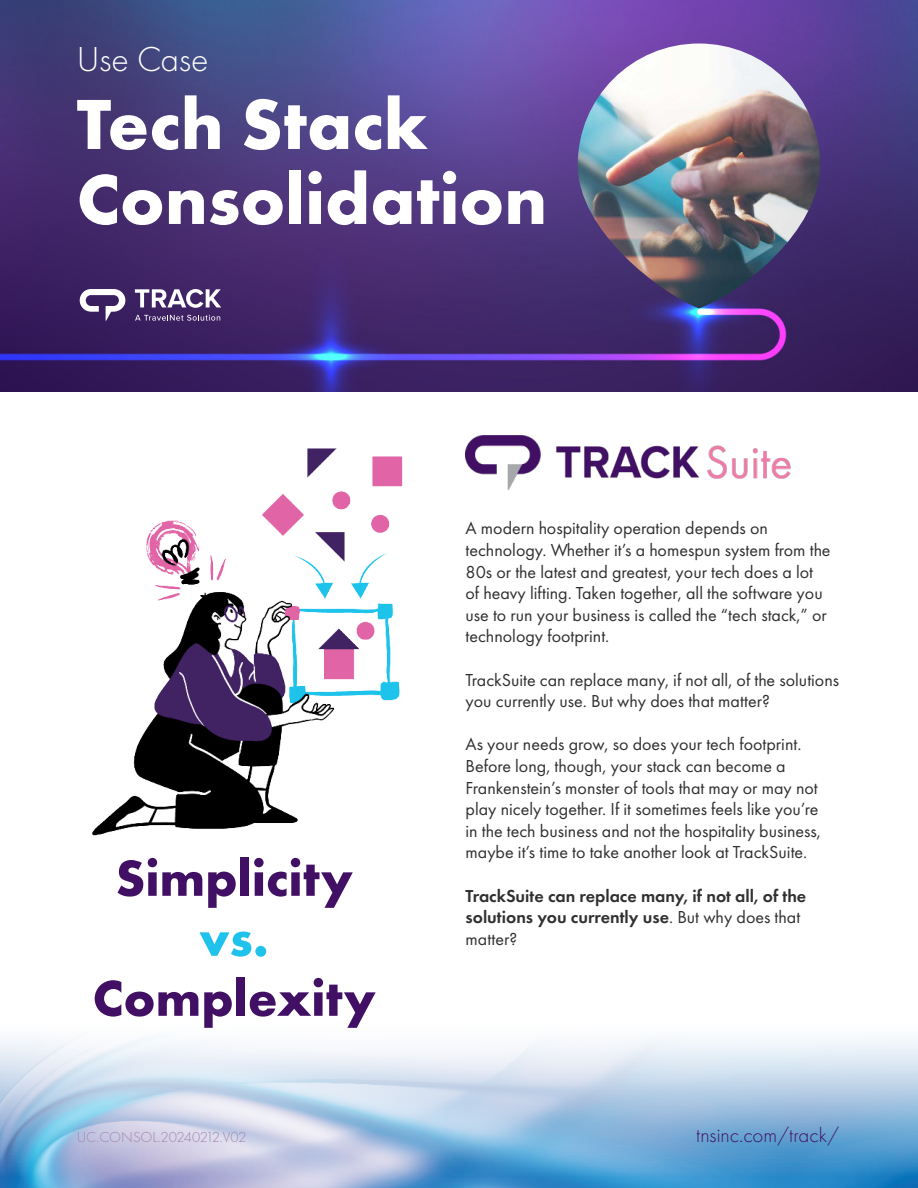
<style>
.page{position:relative;width:918px;height:1188px;background:#fff}
.page>*{position:absolute;margin:0;border:0;box-sizing:border-box;transform-origin:0 0}
.t1{font:700 73.5px/75px "Futura PT";color:#fff}
.t2{font:700 52.5px "Futura PT";color:#411064}
.t3{font:700 52.5px "Futura PT";color:#1fc2eb}
.t4{font:300 36px "Futura PT";color:#fff}
.t5{font:300 21px "Futura PT";color:#411064}
.t6{font:18px/21.6px "Futura PT";color:#312f30}
.t7{font:600 18px/21.6px "Futura PT";color:#312f30}
.t8{font:300 15px "Futura PT";letter-spacing:-.01em;color:#a088b2}
.s1{font-weight:400}
</style>
<div class="page">
<img style="left:0;top:1038px;width:918px;height:150px">
<img style="left:0;top:0;width:918px;height:391px">
<img style="left:578px;top:44px;width:242px;height:264px;border-radius:121px">
<svg style="left:135px;top:289px;width:86px;height:19px"></svg>
<svg style="left:80px;top:289px;width:45px;height:32px"></svg>
<svg style="left:135px;top:315px;width:85px;height:6px"></svg>
<img style="left:466px;top:436px;width:325px;height:53px">
<img style="left:92px;top:448px;width:311px;height:388px">
<h3 class="t4" style="left:77px;top:44px;width:133px">Use Case</h3>
<h1 class="t1" style="left:77px;top:93px;width:472px">Tech Stack<br>Consolidation</h1>
<h2 class="t2" style="left:115px;top:858px;width:239px">Simplicity</h2>
<h2 class="t3" style="left:199px;top:918px;width:71px">vs.</h2>
<h2 class="t2" style="left:93px;top:978px;width:285px">Complexity</h2>
<p class="t8" style="left:77px;top:1131px;width:171px">UC.CONSOL.20240212.V02</p>
<p class="t6" style="left:466px;top:519px;width:367px">A modern hospitality operation depends on technology. Whether it’s a homespun system from the 80s or the latest and greatest, your tech does a lot of heavy lifting. Taken together, all the software you use to run your business is called the “tech stack,” or technology footprint.</p>
<p class="t6" style="left:466px;top:670px;width:375px">TrackSuite can replace many, if not all, of the solutions you currently use. But why does that matter?</p>
<p class="t6" style="left:466px;top:735px;width:357px">As your needs grow, so does your tech footprint.<br>Before long, though, your stack can become a Frankenstein’s monster of tools that may or may not play nicely together. If it sometimes feels like you’re in the tech business and not the hospitality business, maybe it’s time to take another look at TrackSuite.</p>
<p class="t7" style="left:466px;top:886px;width:342px">TrackSuite can replace many, if not all, of the solutions you currently use<span class="s1">. But why does that matter?</span></p>
<p class="t5" style="left:696px;top:1126px;width:144px">tnsinc.com/track/</p>
</div>
